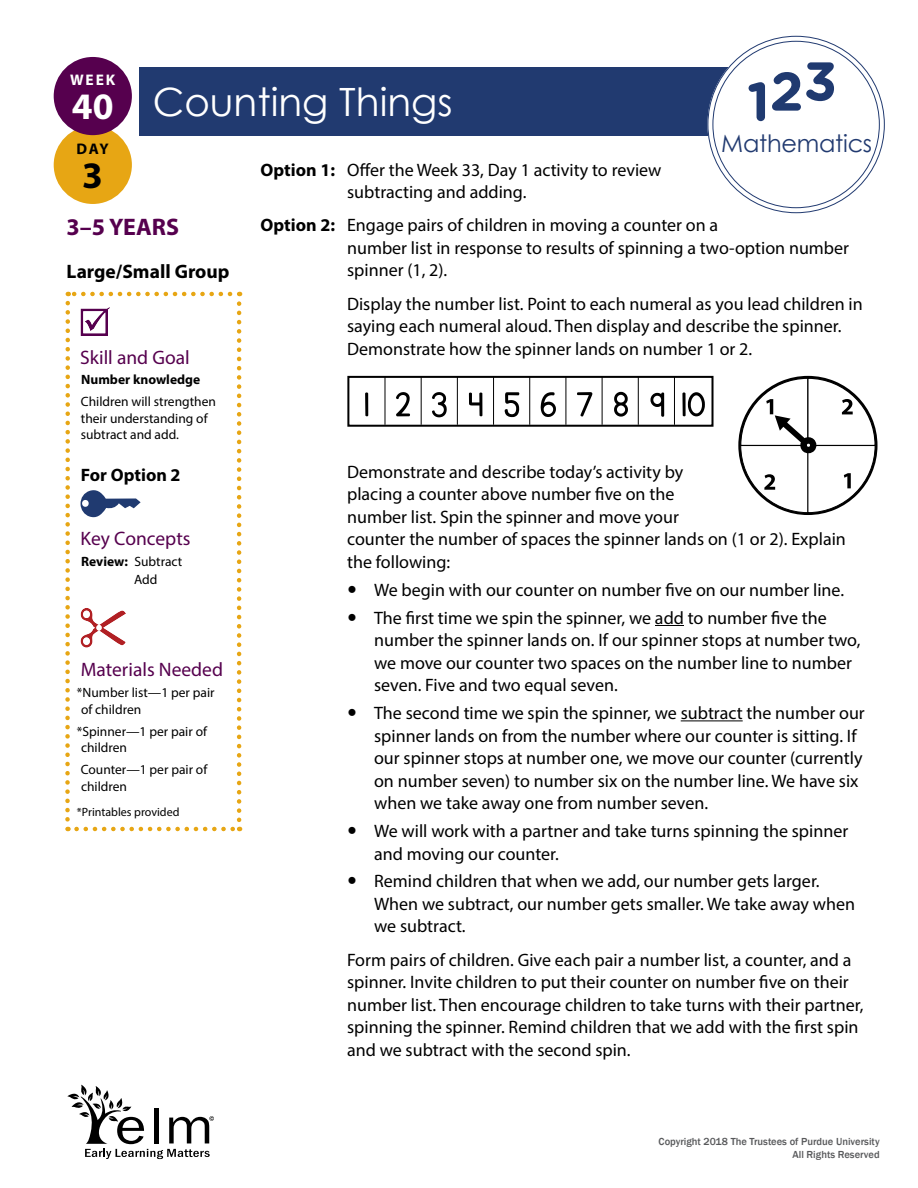
<style>
.page{position:relative;width:918px;height:1188px;background:#fff}
.page>*{position:absolute;margin:0;border:0;box-sizing:border-box;transform-origin:0 0}
.t1{font:39px "Century Gothic";color:#fff}
.t2{font:700 37.5px "Myriad Pro";color:#fff}
.t3{font:700 37.5px "Myriad Pro";color:#000}
.t4{font:24px "Century Gothic";letter-spacing:-.01em;color:#213a70}
.t5{font:700 24px "Myriad Pro";color:#56004e}
.t6{font:19.5px "Myriad Pro";color:#56004e}
.t7{font:700 19.5px "Myriad Pro";color:#000}
.t8{font:18px/22.5px "Myriad Pro";color:#000}
.t9{font:700 18px "Myriad Pro";color:#000}
.t10{font:700 15.45px "Myriad Pro";color:#fff}
.t11{font:700 15.45px "Myriad Pro";color:#000}
.t12{font:13.5px/16.5px "Myriad Pro";color:#000}
.t13{font:700 13.5px "Myriad Pro";color:#000}
.t14{font:12px "Myriad Pro";color:#000}
.t15{font:500 10.5px/12.6px "Franklin Gothic";color:#58595b;text-align:right}
.s1{font-weight:700}
</style>
<div class="page">
<div style="left:140px;top:68px;width:592px;height:68px;background:#213a70"></div>
<div style="left:54px;top:126px;width:78px;height:78px;background:#e7a614;border-radius:50%"></div>
<div style="left:54px;top:57px;width:78px;height:78px;background:#56004e;border-radius:50%"></div>
<div style="left:710px;top:39px;width:172px;height:171px;background:#fff;border-radius:50%"></div>
<div style="left:707px;top:36px;width:178px;height:177px;border:6px solid #fff;border-radius:50%"></div>
<svg style="left:749px;top:82px;width:16px;height:39px"></svg>
<svg style="left:772px;top:62px;width:62px;height:49px"></svg>
<svg style="left:81px;top:307px;width:29px;height:29px"></svg>
<svg style="left:81px;top:490px;width:60px;height:27px"></svg>
<svg style="left:81px;top:608px;width:45px;height:40px"></svg>
<svg style="left:77px;top:827px;width:163px;height:4px"></svg>
<svg style="left:237px;top:292px;width:4px;height:528px"></svg>
<svg style="left:68px;top:292px;width:162px;height:4px"></svg>
<svg style="left:65px;top:303px;width:5px;height:528px"></svg>
<svg style="left:655px;top:625px;width:29px;height:1px"></svg>
<hr style="left:681px;top:720px;width:62px;height:1px;background:#000">
<div style="left:347px;top:376px;width:367px;height:51px;border:2px solid #000"></div>
<hr style="left:385px;top:377px;width:1px;height:48px;background:#000">
<hr style="left:421px;top:377px;width:1px;height:48px;background:#000">
<hr style="left:457px;top:377px;width:1px;height:48px;background:#000">
<hr style="left:493px;top:377px;width:1px;height:48px;background:#000">
<hr style="left:529px;top:377px;width:1px;height:48px;background:#000">
<hr style="left:566px;top:377px;width:1px;height:48px;background:#000">
<hr style="left:602px;top:377px;width:1px;height:48px;background:#000">
<hr style="left:638px;top:377px;width:1px;height:48px;background:#000">
<hr style="left:674px;top:377px;width:1px;height:48px;background:#000">
<svg style="left:682px;top:392px;width:23px;height:24px"></svg>
<svg style="left:650px;top:392px;width:14px;height:25px"></svg>
<svg style="left:614px;top:392px;width:14px;height:25px"></svg>
<svg style="left:577px;top:392px;width:16px;height:25px"></svg>
<svg style="left:541px;top:392px;width:15px;height:25px"></svg>
<svg style="left:505px;top:392px;width:14px;height:25px"></svg>
<svg style="left:469px;top:392px;width:13px;height:24px"></svg>
<svg style="left:432px;top:392px;width:15px;height:25px"></svg>
<svg style="left:396px;top:392px;width:14px;height:24px"></svg>
<svg style="left:365px;top:392px;width:3px;height:24px"></svg>
<svg style="left:738px;top:376px;width:140px;height:139px"></svg>
<svg style="left:68px;top:1085px;width:146px;height:74px"></svg>
<p class="t10" style="left:70px;top:69px;width:47px">WEEK</p>
<h2 class="t2" style="left:72px;top:82px;width:43px">40</h2>
<h1 class="t11" style="left:77px;top:138px;width:34px">DAY</h1>
<h1 class="t3" style="left:82px;top:151px;width:22px">3</h1>
<h1 class="t1" style="left:153px;top:75px;width:301px">Counting Things</h1>
<h1 class="t4" style="left:721px;top:127px;width:153px">Mathematics</h1>
<p class="t8" style="left:347px;top:158px;width:316px;text-indent:-87px"><span class="s1">Option 1:</span> Offer the Week 33, Day 1 activity to review subtracting and adding.</p>
<p class="t8" style="left:347px;top:214px;width:503px;text-indent:-87px"><span class="s1">Option 2:</span> Engage pairs of children in moving a counter on a<br>number list in response to results of spinning a two-option number spinner (1, 2).</p>
<p class="t8" style="left:347px;top:292px;width:517px">Display the number list. Point to each numeral as you lead children in saying each numeral aloud. Then display and describe the spinner.<br>Demonstrate how the spinner lands on number 1 or 2.</p>
<h2 class="t5" style="left:67px;top:212px;width:114px">3–5 YEARS</h2>
<h3 class="t7" style="left:67px;top:259px;width:164px">Large/Small Group</h3>
<h4 class="t6" style="left:80px;top:345px;width:111px">Skill and Goal</h4>
<p class="t13" style="left:81px;top:371px;width:121px">Number knowledge</p>
<p class="t12" style="left:81px;top:393px;width:137px">Children will strengthen their understanding of subtract and add.</p>
<h3 class="t9" style="left:81px;top:463px;width:101px">For Option 2</h3>
<p class="t8" style="left:347px;top:460px;width:500px">Demonstrate and describe today’s activity by<br>placing a counter above number five on the<br>number list. Spin the spinner and move your<br>counter the number of spaces the spinner lands on (1 or 2). Explain the following:</p>
<p class="t8" style="left:374px;top:578px;width:472px">We begin with our counter on number five on our number line.</p>
<p class="t8" style="left:374px;top:606px;width:488px">The first time we spin the spinner, we add to number five the number the spinner lands on. If our spinner stops at number two, we move our counter two spaces on the number line to number seven. Five and two equal seven.</p>
<p class="t8" style="left:374px;top:702px;width:492px">The second time we spin the spinner, we subtract the number our spinner lands on from the number where our counter is sitting. If our spinner stops at number one, we move our counter (currently on number seven) to number six on the number line. We have six when we take away one from number seven.</p>
<p class="t8" style="left:374px;top:819px;width:476px">We will work with a partner and take turns spinning the spinner and moving our counter.</p>
<p class="t8" style="left:374px;top:870px;width:482px">Remind children that when we add, our number gets larger.<br>When we subtract, our number gets smaller. We take away when we subtract.</p>
<p class="t8" style="left:347px;top:948px;width:518px">Form pairs of children. Give each pair a number list, a counter, and a spinner. Invite children to put their counter on number five on their number list. Then encourage children to take turns with their partner, spinning the spinner. Remind children that we add with the first spin and we subtract with the second spin.</p>
<h4 class="t6" style="left:81px;top:527px;width:111px">Key Concepts</h4>
<p class="t12" style="left:134px;top:552px;width:50px;line-height:18.3px;text-indent:-53px"><span class="s1">Review:</span> Subtract<br>Add</p>
<h4 class="t6" style="left:81px;top:657px;width:144px">Materials Needed</h4>
<p class="t12" style="left:81px;top:684px;width:135px;text-indent:-4px">*Number list—1 per pair of children</p>
<p class="t12" style="left:81px;top:723px;width:128px;text-indent:-4px">*Spinner—1 per pair of children</p>
<p class="t12" style="left:81px;top:761px;width:128px">Counter—1 per pair of children</p>
<p class="t14" style="left:77px;top:805px;width:104px">*Printables provided</p>
<p class="t15" style="left:659px;top:1136px;width:223px">Copyright 2018 The Trustees of Purdue University<br>All Rights Reserved</p>
</div>
